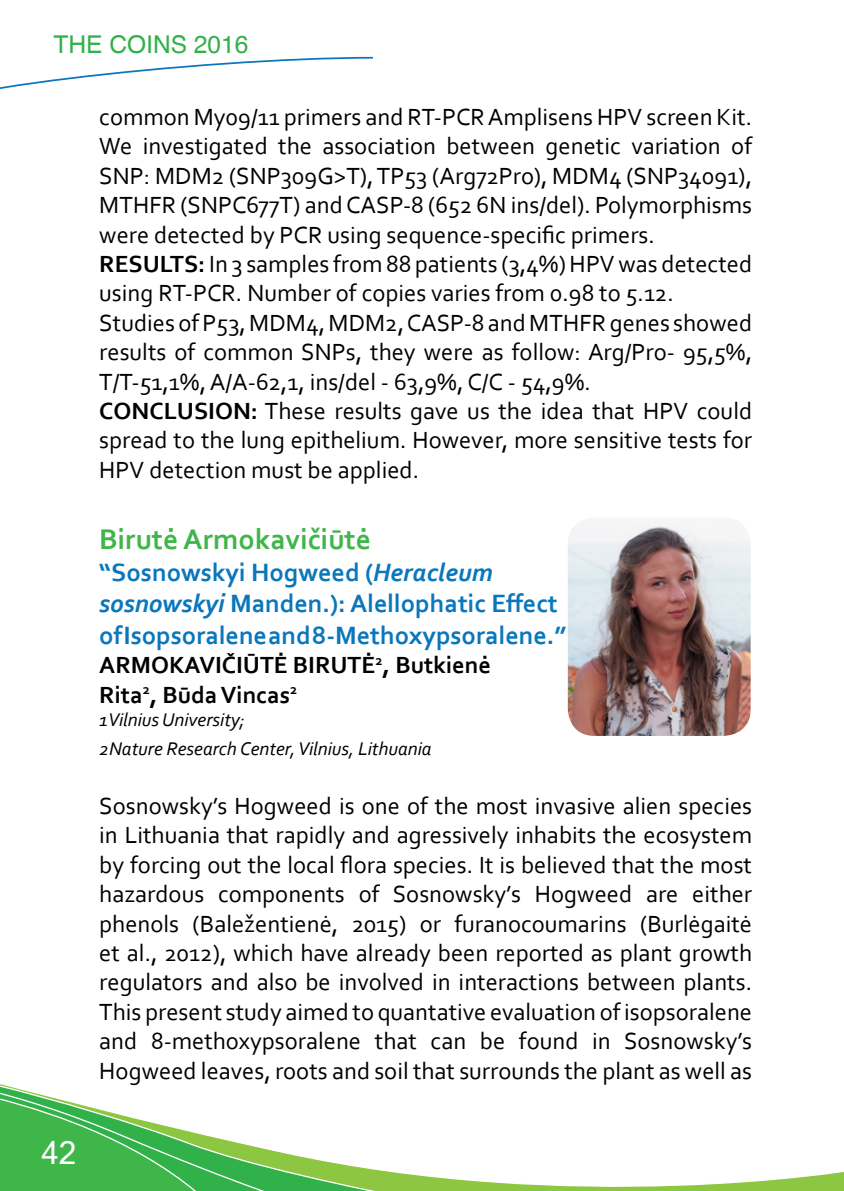
<style>
.page{position:relative;width:844px;height:1191px;background:#fff}
.page>*{position:absolute;margin:0;border:0;box-sizing:border-box;transform-origin:0 0}
.t1{font:31.5px "Microsoft Sans Serif";color:#fff}
.t2{font:700 29.75px "Corbel";color:#40b549}
.t3{font:700 26.25px/31.5px "Corbel";color:#0a77bc}
.t4{font:24.5px/29.4px "Corbel";color:#000}
.t5{font:700 24.5px/29.4px "Corbel";color:#000}
.t6{font:24.5px "Helvetica";color:#31b14a}
.t7{font:italic 19.25px/29.4px "Corbel";color:#000}
.s1{font-weight:700}
.s2{font-style:italic}
</style>
<div class="page">
<svg style="left:598px;top:1172px;width:245px;height:19px"></svg>
<svg style="left:428px;top:1176px;width:170px;height:15px"></svg>
<svg style="left:0;top:1084px;width:428px;height:107px"></svg>
<svg style="left:0;top:56px;width:373px;height:33px"></svg>
<img style="left:568px;top:524px;width:182px;height:211px">
<div style="left:566px;top:516px;width:186px;height:221px;border:1px solid #fff;border-radius:28px"></div>
<p class="t6" style="left:54px;top:29px;width:196px">THE COINS 2016</p>
<p class="t4" style="left:99px;top:101px;width:654px">common My09/11 primers and RT-PCR Amplisens HPV screen Kit.<br>We investigated the association between genetic variation of SNP: MDM2 (SNP309G&gt;T), TP53 (Arg72Pro), MDM4 (SNP34091), MTHFR (SNPC677T) and CASP-8 (652 6N ins/del). Polymorphisms were detected by PCR using sequence-specific primers.<br><span class="s1">RESULTS:</span> In 3 samples from 88 patients (3,4%) HPV was detected using RT-PCR. Number of copies varies from 0.98 to 5.12.<br>Studies of P53, MDM4, MDM2, CASP-8 and MTHFR genes showed results of common SNPs, they were as follow: Arg/Pro- 95,5%, T/T-51,1%, A/A-62,1, ins/del - 63,9%, C/C - 54,9%.<br><span class="s1">CONCLUSION:</span> These results gave us the idea that HPV could spread to the lung epithelium. However, more sensitive tests for HPV detection must be applied.</p>
<p class="t1" style="left:41px;top:1132px;width:37px">42</p>
<p class="t2" style="left:99px;top:521px;width:273px">Birutė Armokavičiūtė</p>
<p class="t3" style="left:99px;top:555px;width:468px">“Sosnowskyi Hogweed (<span class="s2">Heracleum sosnowskyi</span> Manden.): Alellophatic Effect of Isopsoralene and 8-Methoxypsoralene.”</p>
<p class="t5" style="left:99px;top:650px;width:393px">ARMOKAVIČIŪTĖ BIRUTĖ<sup>2</sup>, Butkienė<br>Rita<sup>2</sup>, Būda Vincas<sup>2</sup></p>
<p class="t7" style="left:99px;top:704px;width:334px">1Vilnius University;<br>2Nature Research Center, Vilnius, Lithuania</p>
<p class="t4" style="left:99px;top:790px;width:654px;text-align:justify">Sosnowsky’s Hogweed is one of the most invasive alien species in Lithuania that rapidly and agressively inhabits the ecosystem by forcing out the local flora species. It is believed that the most hazardous components of Sosnowsky’s Hogweed are either phenols (Baležentienė, 2015) or furanocoumarins (Burlėgaitė et al., 2012), which have already been reported as plant growth regulators and also be involved in interactions between plants.<br>This present study aimed to quantative evaluation of isopsoralene and 8-methoxypsoralene that can be found in Sosnowsky’s Hogweed leaves, roots and soil that surrounds the plant as well as</p>
</div>
